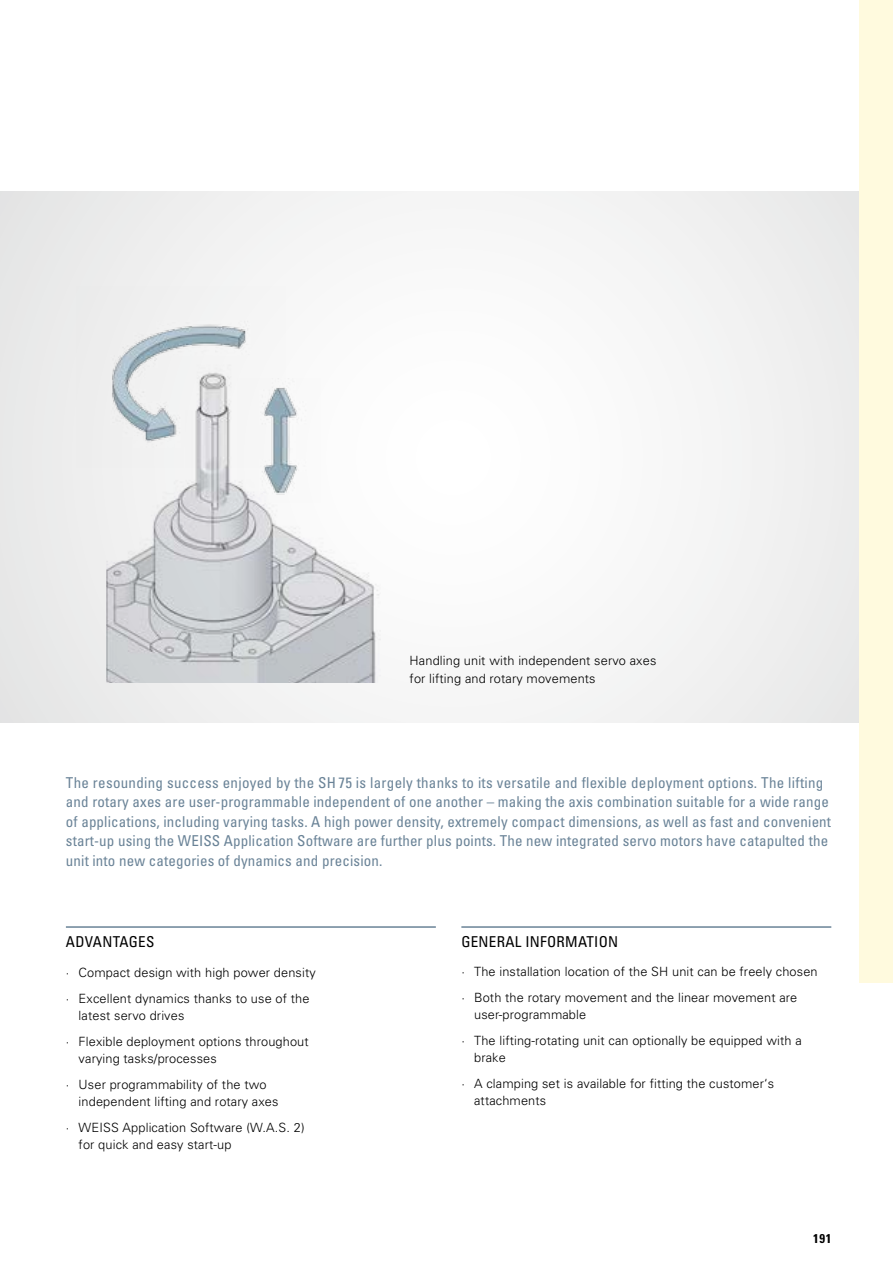
<style>
.page{position:relative;width:893px;height:1263px;background:#fff}
.page>*{position:absolute;margin:0;border:0;box-sizing:border-box;transform-origin:0 0}
.t1{font:condensed 15px/19.5px "Univers";letter-spacing:.01em;color:#6a8397}
.t2{font:condensed 15px "Univers";letter-spacing:.02em;color:#000}
.t3{font:300 12.75px/25.8px "Univers";letter-spacing:.01em;color:#000}
.t4{font:700 condensed 12.75px "Univers";color:#000}
</style>
<div class="page">
<div style="left:0;top:191px;width:893px;height:532px;background:#f3f4f4"></div>
<img style="left:107px;top:400px;width:312px;height:283px">
<img style="left:107px;top:324px;width:139px;height:143px">
<img style="left:238px;top:379px;width:82px;height:123px">
<hr style="left:66px;top:926px;width:370px;height:2px;background:#6a8397">
<hr style="left:461px;top:926px;width:370px;height:2px;background:#6a8397">
<div style="left:859px;top:0;width:34px;height:982px;background:#fffade"></div>
<p class="t3" style="left:410px;top:652px;width:248px;line-height:17.2px">Handling unit with independent servo axes for lifting and rotary movements</p>
<p class="t1" style="left:66px;top:772px;width:767px">The resounding success enjoyed by the SH 75 is largely thanks to its versatile and flexible deployment options. The lifting and rotary axes are user-programmable independent of one another – making the axis combination suitable for a wide range of applications, including varying tasks. A high power density, extremely compact dimensions, as well as fast and convenient start-up using the WEISS Application Software are further plus points. The new integrated servo motors have catapulted the unit into new categories of dynamics and precision.</p>
<p class="t2" style="left:66px;top:932px;width:90px">ADVANTAGES</p>
<p class="t3" style="left:66px;top:959px;width:251px">· Compact design with high power density · Excellent dynamics thanks to use of the</p>
<p class="t3" style="left:66px;top:1002px;width:244px;text-indent:13px">latest servo drives<br>· Flexible deployment options throughout</p>
<p class="t3" style="left:66px;top:1045px;width:202px;text-indent:13px">varying tasks/processes<br>· User programmability of the two</p>
<p class="t3" style="left:66px;top:1088px;width:240px;text-indent:13px">independent lifting and rotary axes<br>· WEISS Application Software (W.A.S. 2)</p>
<p class="t3" style="left:79px;top:1131px;width:154px">for quick and easy start-up</p>
<p class="t2" style="left:461px;top:932px;width:158px">GENERAL INFORMATION</p>
<p class="t3" style="left:461px;top:958px;width:358px">· The installation location of the SH unit can be freely chosen · Both the rotary movement and the linear movement are</p>
<p class="t3" style="left:461px;top:1001px;width:342px;text-indent:13px">user-programmable<br>· The lifting-rotating unit can optionally be equipped with a</p>
<p class="t3" style="left:461px;top:1044px;width:314px;text-indent:13px">brake<br>· A clamping set is available for fitting the customer‘s</p>
<p class="t3" style="left:474px;top:1087px;width:74px">attachments</p>
<p class="t4" style="left:813px;top:1231px;width:20px">191</p>
</div>
